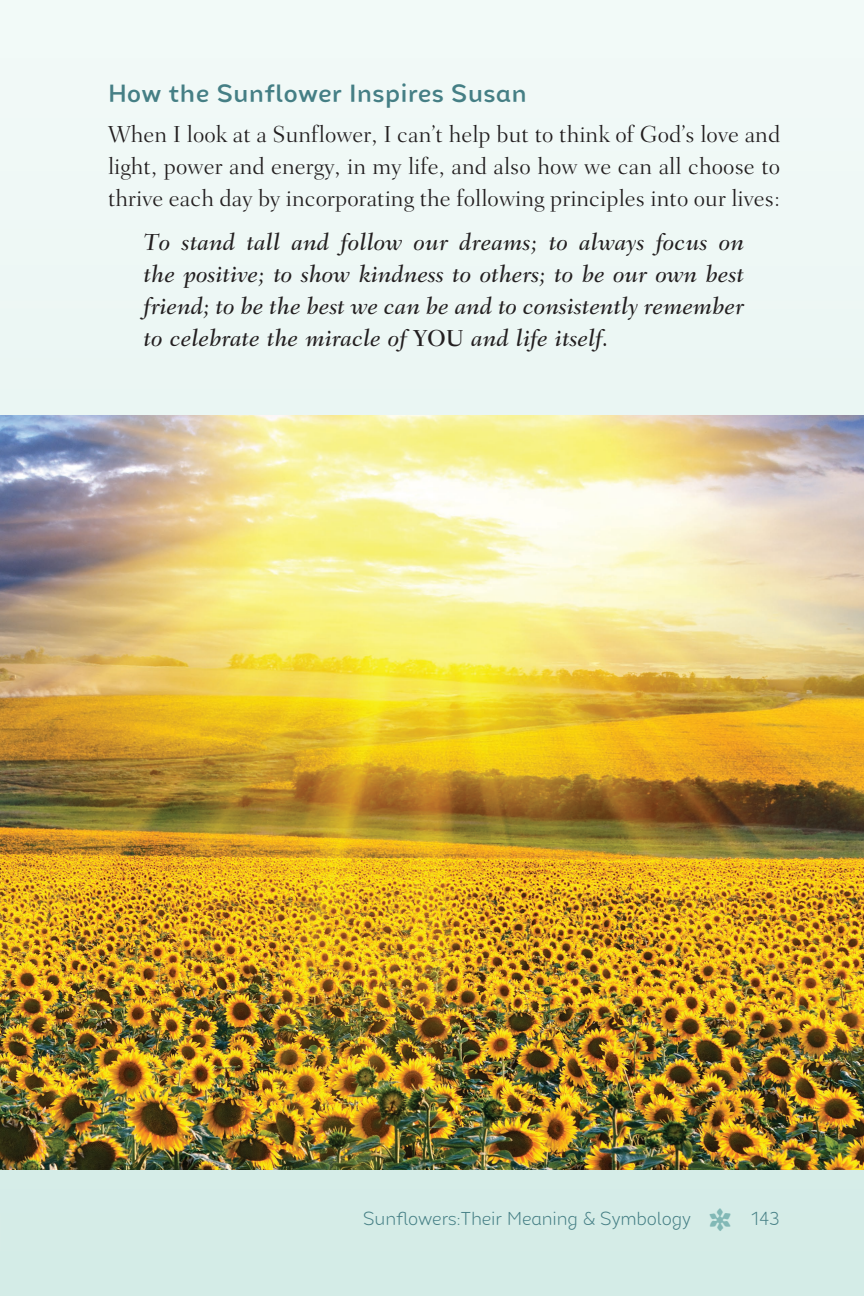
<style>
.page{position:relative;width:864px;height:1296px;background:#fff}
.page>*{position:absolute;margin:0;border:0;box-sizing:border-box;transform-origin:0 0}
.t1{font:500 24px "Chamfort Family";letter-spacing:.005em;color:#457f85}
.t2{font:italic 500 23.6px/32px "Fairfield LH";letter-spacing:.005em;color:#231f20;text-align:justify}
.t3{font:300 23.6px/32px "Fairfield LH";letter-spacing:.005em;color:#231f20;text-align:justify}
.t4{font:300 18px "Chamfort Family";letter-spacing:-.005em;color:#457f85}
.s1{font-style:normal}
</style>
<div class="page">
<img style="left:0;top:415px;width:864px;height:755px">
<svg style="left:710px;top:1209px;width:21px;height:23px"></svg>
<p class="t1" style="left:108px;top:75px;width:420px">How the Sunflower Inspires Susan</p>
<p class="t3" style="left:108px;top:118px;width:674px">When I look at a Sunflower, I can’t help but to think of God’s love and light, power and energy, in my life, and also how we can all choose to thrive each day by incorporating the following principles into our lives:</p>
<p class="t2" style="left:144px;top:226px;width:602px">To stand tall and follow our dreams; to always focus on the positive; to show kindness to others; to be our own best friend; to be the best we can be and to consistently remember to celebrate the miracle of <span class="s1">YOU</span> and life itself.</p>
<p class="t4" style="left:363px;top:1206px;width:329px">Sunflowers:Their Meaning &amp; Symbology</p>
<p class="t4" style="left:751px;top:1206px;width:30px">143</p>
</div>
